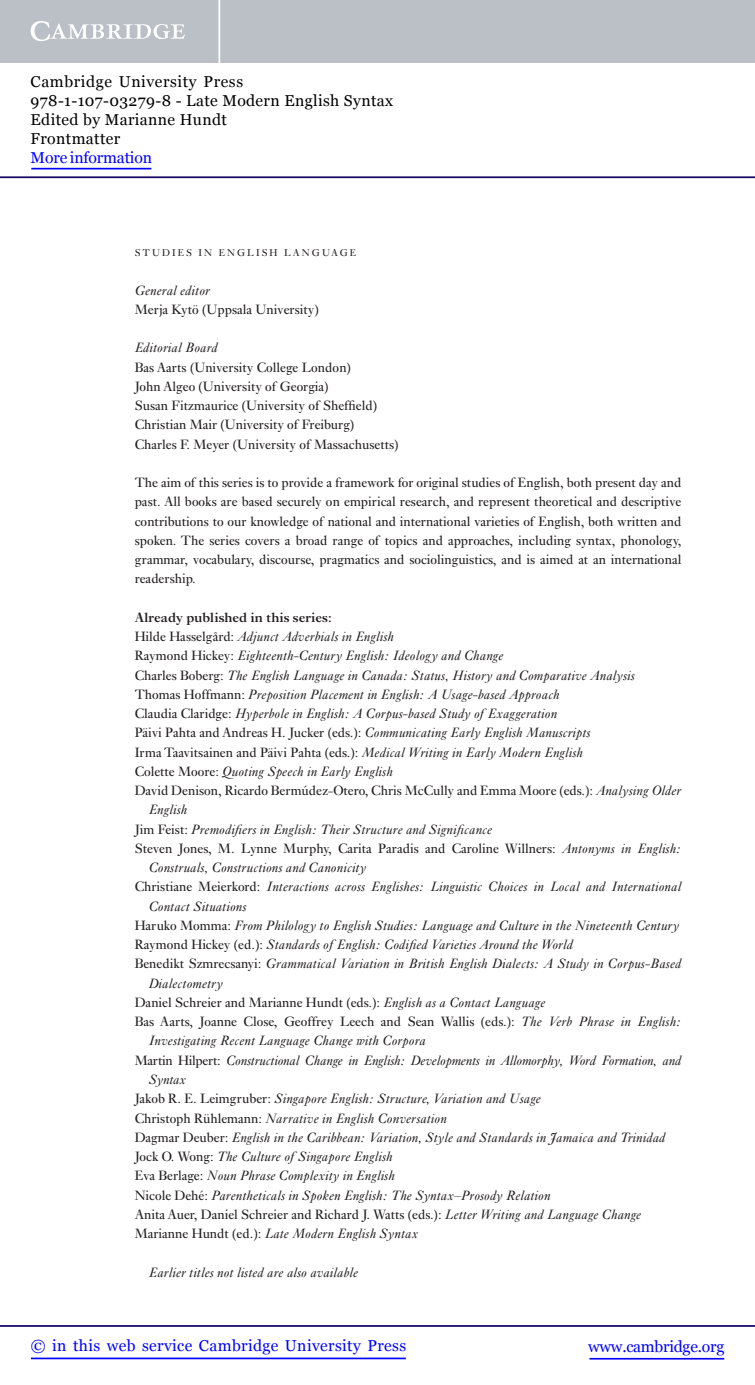
<style>
.page{position:relative;width:755px;height:1385px;background:#fff}
.page>*{position:absolute;margin:0;border:0;box-sizing:border-box;transform-origin:0 0}
.t1{font:15.75px/18.9px "Georgia";letter-spacing:.025em;color:#000}
.t2{font:15.75px "Georgia";letter-spacing:.025em;color:#00f}
.t3{font:15.75px "Georgia";letter-spacing:-.015em;color:#00f}
.t4{font:15.75px "Georgia";letter-spacing:-.01em;color:#00f}
.t5{font:italic 14px "Ehrhardt MT Std";color:#231f20}
.t6{font:14px/19.2px "Ehrhardt MT Std";color:#231f20}
.t7{font:italic 14px "Ehrhardt MT Std";letter-spacing:-.02em;color:#231f20}
.t8{font:600 14px "Ehrhardt MT Std";color:#231f20}
.t9{font:10.15px "Ehrhardt MT Std";letter-spacing:.2em;color:#231f20}
.s1{font-style:normal}
.s2{font-style:italic}
</style>
<div class="page">
<hr style="left:589px;top:1358px;width:134px;height:1px;background:#00f">
<hr style="left:0;top:1325px;width:754px;height:2px;background:#150666">
<hr style="left:31px;top:1357px;width:374px;height:2px;background:#00f">
<div style="left:0;top:0;width:754px;height:63px;background:#bac0c6"></div>
<svg style="left:31px;top:21px;width:154px;height:20px"></svg>
<hr style="left:218px;top:0;width:2px;height:63px;background:#fff">
<hr style="left:0;top:176px;width:754px;height:2px;background:#150666">
<hr style="left:31px;top:168px;width:120px;height:1px;background:#00f">
<p class="t1" style="left:31px;top:73px;width:364px">Cambridge University Press<br>978-1-107-03279-8 - Late Modern English Syntax<br>Edited by Marianne Hundt<br>Frontmatter</p>
<p class="t4" style="left:31px;top:148px;width:123px">More information</p>
<p class="t9" style="left:135px;top:249px;width:223px">STUDIES IN ENGLISH LANGUAGE</p>
<p class="t5" style="left:135px;top:285px;width:77px">General editor</p>
<p class="t6" style="left:135px;top:301px;width:186px">Merja Kyt ö (Uppsala University)</p>
<p class="t5" style="left:135px;top:343px;width:85px">Editorial Board</p>
<p class="t6" style="left:135px;top:359px;width:265px">Bas Aarts (University College London)<br>John Algeo (University of Georgia)<br>Susan Fitzmaurice (University of Sheffield)<br>Christian Mair (University of Freiburg)<br>Charles F. Meyer (University of Massachusetts)</p>
<p class="t6" style="left:135px;top:474px;width:548px;text-align:justify">The aim of this series is to provide a framework for original studies of English, both present day and past. All books are based securely on empirical research, and represent theoretical and descriptive contributions to our knowledge of national and international varieties of English, both written and spoken. The series covers a broad range of topics and approaches, including syntax, phonology, grammar, vocabulary, discourse, pragmatics and sociolinguistics, and is aimed at an international readership.</p>
<p class="t8" style="left:135px;top:612px;width:198px">Already published in this series:</p>
<p class="t5" style="left:135px;top:631px;width:261px"><span class="s1">Hilde Hasselg å rd :</span> Adjunct Adverbials in English</p>
<p class="t5" style="left:135px;top:651px;width:370px"><span class="s1">Raymond Hickey :</span> Eighteenth-Century English: Ideology and Change</p>
<p class="t5" style="left:135px;top:670px;width:501px"><span class="s1">Charles Boberg :</span> The English Language in Canada: Status, History and Comparative Analysis</p>
<p class="t5" style="left:135px;top:689px;width:426px"><span class="s1">Thomas Hoffmann :</span> Preposition Placement in English: A Usage-based Approach</p>
<p class="t5" style="left:135px;top:708px;width:424px"><span class="s1">Claudia Claridge :</span> Hyperbole in English: A Corpus-based Study of Exaggeration</p>
<p class="t5" style="left:135px;top:728px;width:457px"><span class="s1">P ä ivi Pahta and Andreas H. Jucker (eds.):</span> Communicating Early English Manuscripts</p>
<p class="t6" style="left:135px;top:744px;width:449px">Irma Taavitsainen and P ä ivi Pahta (eds.): <span class="s2">Medical Writing in Early Modern English</span></p>
<p class="t5" style="left:135px;top:766px;width:259px"><span class="s1">Colette Moore :</span> Quoting Speech in Early English</p>
<p class="t6" style="left:135px;top:782px;width:548px">David Denison , Ricardo Berm ú dez-Otero , Chris McCully and Emma Moore (eds.): <span class="s2">Analysing Older</span></p>
<p class="t5" style="left:149px;top:805px;width:40px">English</p>
<p class="t5" style="left:135px;top:824px;width:359px"><span class="s1">Jim Feist :</span> Premodifiers in English: Their Structure and Significance</p>
<p class="t6" style="left:135px;top:840px;width:548px">Steven Jones , M. Lynne Murphy , Carita Paradis and Caroline Willners : <span class="s2">Antonyms in English:</span></p>
<p class="t5" style="left:149px;top:862px;width:219px">Construals, Constructions and Canonicity</p>
<p class="t5" style="left:135px;top:882px;width:548px"><span class="s1">Christiane Meierkord :</span> Interactions across Englishes: Linguistic Choices in Local and International</p>
<p class="t5" style="left:149px;top:901px;width:99px">Contact Situations</p>
<p class="t5" style="left:135px;top:920px;width:546px"><span class="s1">Haruko Momma :</span> From Philology to English Studies: Language and Culture in the Nineteenth Century</p>
<p class="t5" style="left:135px;top:939px;width:439px"><span class="s1">Raymond Hickey (ed.):</span> Standards of English: Codified Varieties Around the World</p>
<p class="t5" style="left:135px;top:959px;width:548px"><span class="s1">Benedikt Szmrecsanyi :</span> Grammatical Variation in British English Dialects: A Study in Corpus-Based</p>
<p class="t5" style="left:149px;top:978px;width:76px">Dialectometry</p>
<p class="t6" style="left:135px;top:994px;width:412px">Daniel Schreier and Marianne Hundt (eds.): <span class="s2">English as a Contact Language</span></p>
<p class="t6" style="left:135px;top:1013px;width:548px">Bas Aarts , Joanne Close , Geoffrey Leech and Sean Wallis (eds.): <span class="s2">The Verb Phrase in English:</span></p>
<p class="t5" style="left:149px;top:1036px;width:279px">Investigating Recent Language Change with Corpora</p>
<p class="t7" style="left:135px;top:1055px;width:548px"><span class="s1">Martin Hilpert :</span> Constructional Change in English: Developments in Allomorphy, Word Formation, and</p>
<p class="t5" style="left:149px;top:1074px;width:39px">Syntax</p>
<p class="t5" style="left:135px;top:1093px;width:407px"><span class="s1">Jakob R. E. Leimgruber :</span> Singapore English: Structure, Variation and Usage</p>
<p class="t5" style="left:135px;top:1113px;width:313px"><span class="s1">Christoph R ü hlemann :</span> Narrative in English Conversation</p>
<p class="t5" style="left:135px;top:1132px;width:532px"><span class="s1">Dagmar Deuber :</span> English in the Caribbean: Variation, Style and Standards in Jamaica and Trinidad</p>
<p class="t5" style="left:135px;top:1151px;width:259px"><span class="s1">Jock O. Wong :</span> The Culture of Singapore English</p>
<p class="t5" style="left:135px;top:1170px;width:261px"><span class="s1">Eva Berlage :</span> Noun Phrase Complexity in English</p>
<p class="t5" style="left:135px;top:1190px;width:417px"><span class="s1">Nicole Deh é :</span> Parentheticals in Spoken English: The Syntax–Prosody Relation</p>
<p class="t6" style="left:135px;top:1206px;width:508px">Anita Auer , Daniel Schreier and Richard J. Watts (eds.): <span class="s2">Letter Writing and Language Change</span></p>
<p class="t5" style="left:135px;top:1228px;width:285px"><span class="s1">Marianne Hundt (ed.):</span> Late Modern English Syntax</p>
<p class="t5" style="left:149px;top:1267px;width:211px">Earlier titles not listed are also available</p>
<p class="t2" style="left:31px;top:1336px;width:376px">© in this web service Cambridge University Press</p>
<p class="t3" style="left:587px;top:1336px;width:137px">www.cambridge.org</p>
</div>
